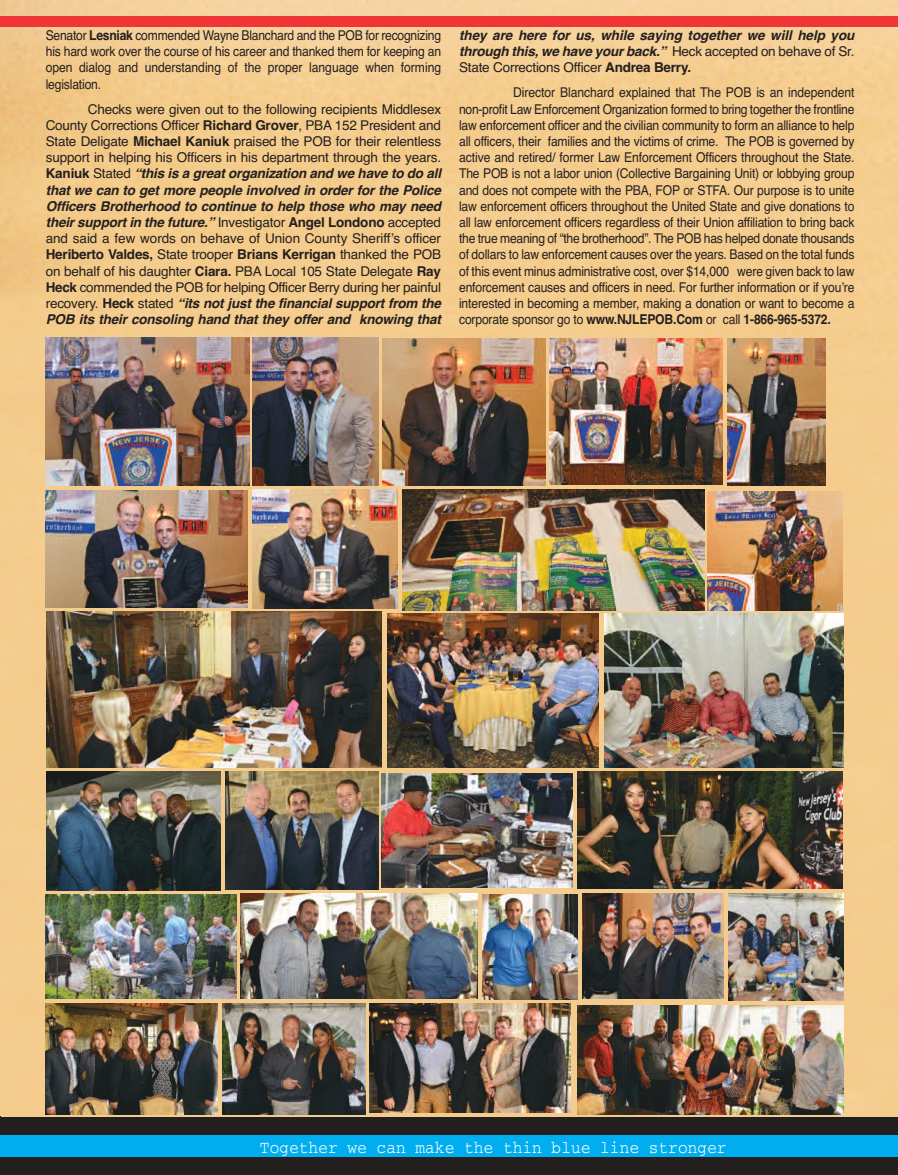
<style>
.page{position:relative;width:898px;height:1175px;background:#fff}
.page>*{position:absolute;margin:0;border:0;box-sizing:border-box;transform-origin:0 0}
.t1{font:18px "Courier";color:#fff;scale:.9 1}
.t2{font:13.5px/16.2px "Helvetica";letter-spacing:-.015em;color:#241f1f;text-align:justify;scale:.9 1}
.t3{font:13.5px/16.2px "Helvetica";letter-spacing:-.015em;color:#241f1f;text-align:justify}
.t4{font:italic 700 13.5px/16.2px "Helvetica";letter-spacing:-.005em;color:#241f1f;text-align:justify}
.s1{font-weight:700}
.s2{font-weight:700;font-style:italic}
.s3{font-weight:400;font-style:normal}
.s4{font-style:normal}
</style>
<div class="page">
<img style="left:0;top:829px;width:898px;height:287px">
<div style="left:0;top:1133px;width:898px;height:34px;background:#00aeef"></div>
<img style="left:0;top:0;width:898px;height:829px">
<img style="left:45px;top:338px;width:204px;height:147px">
<div style="left:0;top:1157px;width:898px;height:17px;background:#241f1f"></div>
<div style="left:0;top:1116px;width:898px;height:18px;background:#241f1f"></div>
<div style="left:0;top:16px;width:9px;height:11px;background:#f13536"></div>
<div style="left:7px;top:16px;width:891px;height:11px;background:#f13536"></div>
<img style="left:253px;top:338px;width:125px;height:147px">
<img style="left:382px;top:338px;width:163px;height:148px">
<img style="left:252px;top:489px;width:146px;height:119px">
<img style="left:47px;top:611px;width:334px;height:156px">
<img style="left:46px;top:490px;width:202px;height:118px">
<img style="left:403px;top:490px;width:301px;height:120px">
<img style="left:47px;top:771px;width:173px;height:119px">
<img style="left:728px;top:893px;width:116px;height:107px">
<img style="left:46px;top:894px;width:190px;height:104px">
<img style="left:482px;top:894px;width:96px;height:105px">
<img style="left:582px;top:893px;width:141px;height:105px">
<img style="left:241px;top:893px;width:237px;height:105px">
<img style="left:605px;top:614px;width:239px;height:153px">
<img style="left:388px;top:614px;width:211px;height:153px">
<img style="left:381px;top:773px;width:191px;height:114px">
<img style="left:45px;top:1003px;width:172px;height:111px">
<img style="left:578px;top:1005px;width:265px;height:109px">
<img style="left:222px;top:1004px;width:143px;height:110px">
<img style="left:369px;top:1004px;width:201px;height:108px">
<img style="left:707px;top:492px;width:136px;height:118px">
<img style="left:549px;top:338px;width:173px;height:146px">
<img style="left:225px;top:771px;width:153px;height:119px">
<img style="left:728px;top:338px;width:98px;height:147px">
<img style="left:578px;top:771px;width:265px;height:117px">
<p class="t2" style="left:46px;top:27px;width:441px">Senator <span class="s1">Lesniak</span> commended Wayne Blanchard and the POB for recognizing his hard work over the course of his career and thanked them for keeping an open dialog and understanding of the proper language when forming legislation.</p>
<p class="t3" style="left:46px;top:101px;width:397px;text-indent:42px">Checks were given out to the following recipients Middlesex County Corrections Officer <span class="s1">Richard Grover</span>, PBA 152 President and State Deligate <span class="s1">Michael Kaniuk</span> praised the POB for their relentless support in helping his Officers in his department through the years.<br><span class="s1">Kaniuk</span> Stated <span class="s2">“this is a great organization and we have to do all that we can to get more people involved in order for the Police Officers Brotherhood to continue to help those who may need their support in the future.”</span> Investigator <span class="s1">Angel Londono</span> accepted and said a few words on behave of Union County Sheriff’s officer <span class="s1">Heriberto Valdes,</span> State trooper <span class="s1">Brians Kerrigan</span> thanked the POB on behalf of his daughter <span class="s1">Ciara.</span> PBA Local 105 State Delegate <span class="s1">Ray Heck</span> commended the POB for helping Officer Berry during her painful recovery. <span class="s1">Heck</span> stated <span class="s2">“its not just the financial support from the POB its their consoling hand that they offer and knowing that</span></p>
<p class="t4" style="left:459px;top:27px;width:397px">they are here for us, while saying together we will help you through this, we have your back.” <span class="s3">Heck accepted on behave of Sr.<br>State Corrections Officer</span> <span class="s4">Andrea Berry.</span></p>
<p class="t2" style="left:459px;top:85px;width:441px;text-indent:54px">Director Blanchard explained that The POB is an independent non-profit Law Enforcement Organization formed to bring together the frontline law enforcement officer and the civilian community to form an alliance to help all officers, their families and the victims of crime. The POB is governed by active and retired/ former Law Enforcement Officers throughout the State.<br>The POB is not a labor union (Collective Bargaining Unit) or lobbying group and does not compete with the PBA, FOP or STFA. Our purpose is to unite law enforcement officers throughout the United State and give donations to all law enforcement officers regardless of their Union affiliation to bring back the true meaning of “the brotherhood”. The POB has helped donate thousands of dollars to law enforcement causes over the years. Based on the total funds of this event minus administrative cost, over $14,000 were given back to law enforcement causes and officers in need. For further information or if you’re interested in becoming a member, making a donation or want to become a corporate sponsor go to <span class="s1">www.NJLEPOB.Com</span> or call <span class="s1">1-866-965-5372.</span></p>
<h1 class="t1" style="left:260px;top:1141px;width:520px">Together we can make the thin blue line stronger</h1>
</div>
